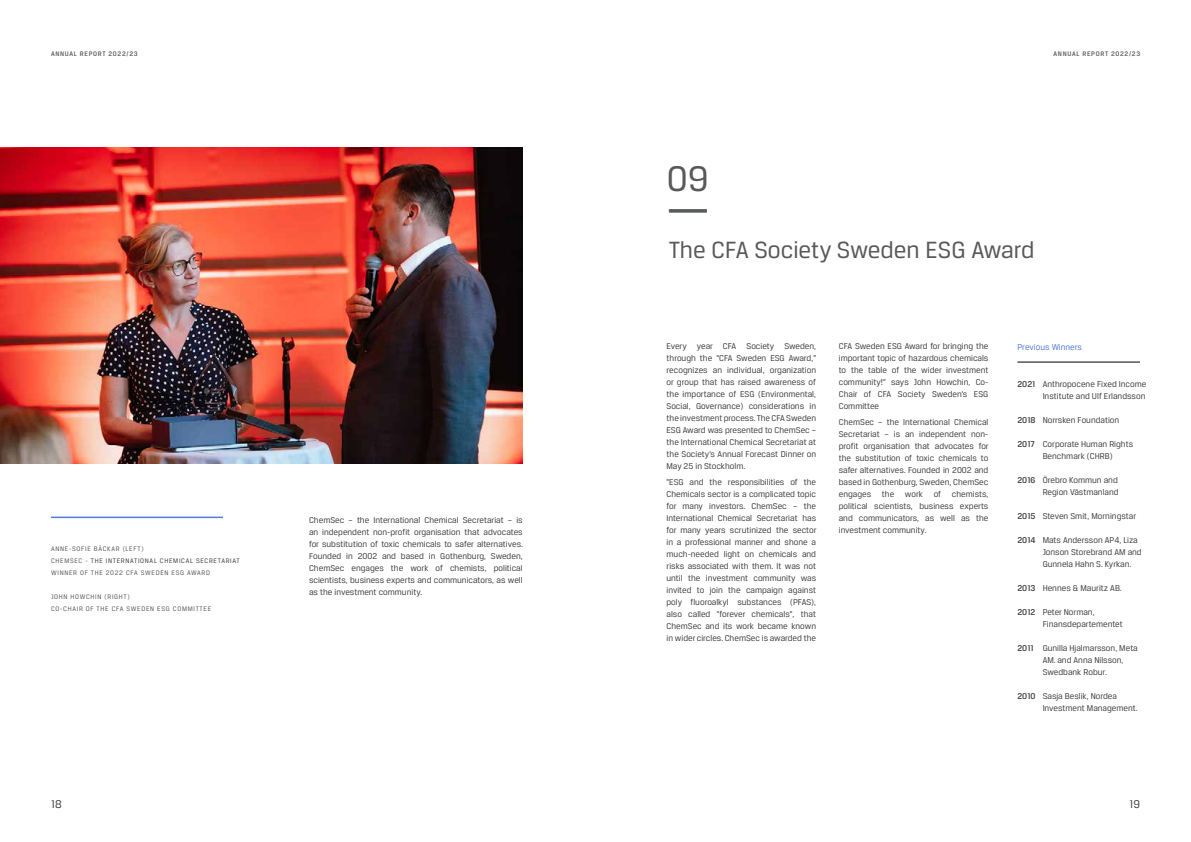
<style>
.page{position:relative;width:1191px;height:842px;background:#fff}
.page>*{position:absolute;margin:0;border:0;box-sizing:border-box;transform-origin:0 0}
.t1{font:38px "CFA Breuer Text";color:#58595b}
.t2{font:600 38px "Titillium Web";color:#58595b}
.t3{font:25px "CFA Breuer Text";color:#58595b}
.t4{font:12px "CFA Breuer Text";color:#414042}
.t5{font:9px/12px "CFA Breuer Text";color:#414042}
.t6{font:500 9px "CFA Breuer Text";color:#414042}
.t7{font:9px "CFA Breuer Text";color:#527dd5}
.t8{font:7px/12px "CFA Breuer Text";letter-spacing:.1em;color:#58595b}
.t9{font:500 7px "CFA Breuer Text";letter-spacing:.1em;color:#58595b}
.s1{color:#414042}
</style>
<div class="page">
<img style="left:0;top:148px;width:522px;height:316px">
<hr style="left:51px;top:517px;width:172px;height:1px;background:#527dd5">
<hr style="left:1017px;top:362px;width:123px;height:1px;background:#000">
<p class="t9" style="left:51px;top:50px;width:88px">ANNUAL REPORT 2022/23</p>
<p class="t9" style="left:1053px;top:50px;width:88px">ANNUAL REPORT 2022/23</p>
<h1 class="t1" style="left:666px;top:157px;width:43px">09</h1>
<h1 class="t2" style="left:666px;top:179px;width:44px">—</h1>
<p class="t8" style="left:51px;top:542px;width:190px">ANNE-SOFIE BÄCKAR (LEFT)<br>CHEMSEC - <span class="s1">THE INTERNATIONAL CHEMICAL SECRETARIAT<br></span>WINNER OF THE 2022 CFA SWEDEN ESG AWARD</p>
<p class="t8" style="left:51px;top:590px;width:162px">JOHN HOWCHIN (RIGHT)<br>CO-CHAIR OF THE CFA SWEDEN ESG COMMITTEE</p>
<p class="t5" style="left:309px;top:514px;width:215px;text-align:justify">ChemSec – the International Chemical Secretariat – is an independent non-profit organisation that advocates for substitution of toxic chemicals to safer alternatives.<br>Founded in 2002 and based in Gothenburg, Sweden, ChemSec engages the work of chemists, political scientists, business experts and communicators, as well as the investment community.</p>
<h2 class="t3" style="left:668px;top:236px;width:367px">The CFA Society Sweden ESG Award</h2>
<p class="t5" style="left:666px;top:339px;width:151px;text-align:justify">Every year CFA Society Sweden, through the “CFA Sweden ESG Award,” recognizes an individual, organization or group that has raised awareness of the importance of ESG (Environmental, Social, Governance) considerations in the investment process. The CFA Sweden ESG Award was presented to ChemSec – the International Chemical Secretariat at the Society’s Annual Forecast Dinner on May 25 in Stockholm.</p>
<p class="t5" style="left:666px;top:475px;width:152px;text-align:justify">“ESG and the responsibilities of the Chemicals sector is a complicated topic for many investors. ChemSec – the International Chemical Secretariat has for many years scrutinized the sector in a professional manner and shone a much-needed light on chemicals and risks associated with them. It was not until the investment community was invited to join the campaign against poly fluoroalkyl substances (PFAS), also called “forever chemicals”, that ChemSec and its work became known in wider circles. ChemSec is awarded the</p>
<p class="t5" style="left:838px;top:339px;width:151px;text-align:justify">CFA Sweden ESG Award for bringing the important topic of hazardous chemicals to the table of the wider investment community!” says John Howchin, Co-Chair of CFA Society Sweden’s ESG Committee</p>
<p class="t5" style="left:838px;top:415px;width:151px;text-align:justify">ChemSec – the International Chemical Secretariat – is an independent non&shy;profit organisation that advocates for the substitution of toxic chemicals to safer alternatives. Founded in 2002 and based in Gothenburg, Sweden, ChemSec engages the work of chemists, political scientists, business experts and communicators, as well as the investment community.</p>
<p class="t7" style="left:1017px;top:342px;width:66px">Previous Winners</p>
<p class="t5" style="left:1042px;top:378px;width:105px">Anthropocene Fixed Income<br>Institute and Ulf Erlandsson</p>
<p class="t5" style="left:1042px;top:414px;width:78px">Norrsken Foundation</p>
<p class="t5" style="left:1042px;top:438px;width:92px">Corporate Human Rights<br>Benchmark (CHRB)</p>
<p class="t5" style="left:1042px;top:474px;width:77px">Örebro Kommun and<br>Region Västmanland</p>
<p class="t5" style="left:1042px;top:510px;width:95px">Steven Smit, Morningstar</p>
<p class="t5" style="left:1042px;top:534px;width:101px">Mats Andersson AP4, Liza<br>Jonson Storebrand AM and<br>Gunnela Hahn S. Kyrkan.</p>
<p class="t5" style="left:1042px;top:582px;width:81px">Hennes &amp; Mauritz AB.</p>
<p class="t5" style="left:1042px;top:606px;width:82px">Peter Norman,<br>Finansdepartementet</p>
<p class="t5" style="left:1042px;top:642px;width:97px">Gunilla Hjalmarsson, Meta<br>AM. and Anna Nilsson,<br>Swedbank Robur.</p>
<p class="t5" style="left:1042px;top:690px;width:96px">Sasja Beslik, Nordea<br>Investment Management.</p>
<p class="t6" style="left:1017px;top:379px;width:19px">2021</p>
<p class="t6" style="left:1017px;top:415px;width:20px">2018</p>
<p class="t6" style="left:1017px;top:439px;width:19px">2017</p>
<p class="t6" style="left:1017px;top:475px;width:20px">2016</p>
<p class="t6" style="left:1017px;top:511px;width:20px">2015</p>
<p class="t6" style="left:1017px;top:535px;width:20px">2014</p>
<p class="t6" style="left:1017px;top:583px;width:20px">2013</p>
<p class="t6" style="left:1017px;top:607px;width:19px">2012</p>
<p class="t6" style="left:1017px;top:643px;width:18px">2011</p>
<p class="t6" style="left:1017px;top:691px;width:20px">2010</p>
<h3 class="t4" style="left:51px;top:797px;width:12px">18</h3>
<h3 class="t4" style="left:1129px;top:797px;width:12px">19</h3>
</div>
